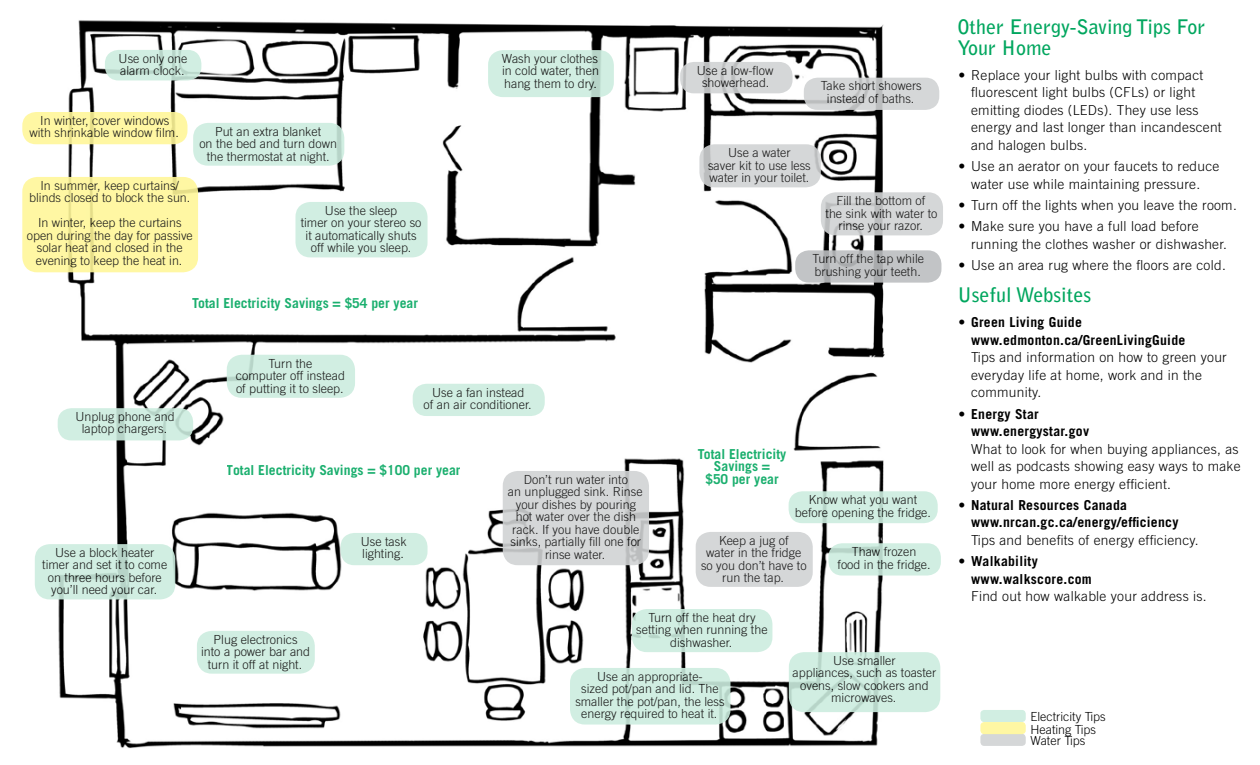
<style>
.page{position:relative;width:1260px;height:765px;background:#fff}
.page>*{position:absolute;margin:0;border:0;box-sizing:border-box;transform-origin:0 0}
.t1{font:700 20px/21.2px "Bell Gothic Std";color:#00a65e}
.t2{font:300 13.75px/17.5px "Trade Gothic LT Std";letter-spacing:.02em;color:#000}
.t3{font:700 13.75px/17.5px "Trade Gothic LT Std";letter-spacing:.02em;color:#000}
.t4{font:700 13.75px/12.5px "Trade Gothic LT Std";color:#00a65e;text-align:center}
.t5{font:300 12.5px/12.5px "Trade Gothic LT Std";color:#000;text-align:center}
</style>
<div class="page">
<img style="left:37px;top:20px;width:872px;height:729px">
<div style="left:980px;top:710px;width:46px;height:12px;background:#cceddf;border-radius:4px"></div>
<div style="left:980px;top:734px;width:46px;height:12px;background:#d1d3d4;border-radius:4px"></div>
<div style="left:696px;top:532px;width:117px;height:55px;background:#d1d3d4;border-radius:15px"></div>
<div style="left:503px;top:471px;width:146px;height:94px;background:#d1d3d4;border-radius:15px"></div>
<div style="left:795px;top:250px;width:146px;height:33px;background:#bcbec0;border-radius:14px"></div>
<svg style="left:821px;top:192px;width:122px;height:43px;background:#d1d3d4"></svg>
<div style="left:699px;top:144px;width:122px;height:43px;background:#d1d3d4;border-radius:15px"></div>
<div style="left:804px;top:78px;width:135px;height:32px;background:#d1d3d4;border-radius:14px"></div>
<div style="left:789px;top:652px;width:151px;height:60px;background:#cceddf;border-radius:15px"></div>
<div style="left:632px;top:609px;width:140px;height:43px;background:#cceddf;border-radius:15px"></div>
<div style="left:570px;top:668px;width:160px;height:57px;background:#cceddf;border-radius:15px"></div>
<div style="left:828px;top:543px;width:113px;height:33px;background:#cceddf;border-radius:14px"></div>
<svg style="left:105px;top:50px;width:96px;height:30px;background:#cbe9dc"></svg>
<div style="left:488px;top:50px;width:126px;height:47px;background:#cceddf;border-radius:15px"></div>
<div style="left:227px;top:355px;width:128px;height:43px;background:#cceddf;border-radius:15px"></div>
<div style="left:197px;top:631px;width:118px;height:43px;background:#cceddf;border-radius:15px"></div>
<div style="left:413px;top:384px;width:132px;height:32px;background:#cceddf;border-radius:14px"></div>
<div style="left:35px;top:544px;width:140px;height:55px;background:#cceddf;border-radius:15px"></div>
<div style="left:295px;top:202px;width:133px;height:55px;background:#cceddf;border-radius:15px"></div>
<div style="left:789px;top:491px;width:149px;height:32px;background:#cceddf;border-radius:14px"></div>
<div style="left:193px;top:123px;width:151px;height:43px;background:#cceddf;border-radius:15px"></div>
<div style="left:341px;top:533px;width:87px;height:32px;background:#cceddf;border-radius:14px"></div>
<div style="left:58px;top:408px;width:135px;height:32px;background:#cceddf;border-radius:14px"></div>
<div style="left:980px;top:722px;width:46px;height:12px;background:#fff7a3;border-radius:4px"></div>
<svg style="left:22px;top:112px;width:165px;height:32px;background:#fdf5a1"></svg>
<div style="left:22px;top:177px;width:176px;height:95px;background:#fff7a3;border-radius:15px"></div>
<div style="left:680px;top:62px;width:113px;height:31px;background:#d1d3d4;border-radius:14px"></div>
<p class="t5" style="left:119px;top:52px;width:70px;text-align:left">Use only one alarm clock.</p>
<p class="t5" style="left:502px;top:52px;width:99px;text-align:justify">Wash your clothes in cold water, then hang them to dry.</p>
<p class="t5" style="left:30px;top:114px;width:151px">In winter, cover windows with shrinkable window film.</p>
<p class="t5" style="left:199px;top:125px;width:139px">Put an extra blanket<br>on the bed and turn down the thermostat at night.</p>
<p class="t5" style="left:29px;top:179px;width:163px">In summer, keep curtains/ blinds closed to block the sun.</p>
<p class="t5" style="left:27px;top:216px;width:168px">In winter, keep the curtains open during the day for passive solar heat and closed in the evening to keep the heat in.</p>
<p class="t4" style="left:192px;top:297px;width:227px">Total Electricity Savings = $54 per year</p>
<p class="t5" style="left:301px;top:204px;width:122px">Use the sleep<br>timer on your stereo so it automatically shuts off while you sleep.</p>
<p class="t5" style="left:76px;top:410px;width:101px">Unplug phone and laptop chargers.</p>
<p class="t5" style="left:42px;top:546px;width:127px">Use a block heater timer and set it to come on three hours before you’ll need your car.</p>
<p class="t5" style="left:236px;top:357px;width:111px">Turn the<br>computer off instead of putting it to sleep.</p>
<p class="t5" style="left:424px;top:386px;width:110px">Use a fan instead<br>of an air conditioner.</p>
<p class="t4" style="left:227px;top:463px;width:235px">Total Electricity Savings = $100 per year</p>
<p class="t5" style="left:361px;top:535px;width:47px;text-align:left">Use task lighting.</p>
<p class="t5" style="left:508px;top:473px;width:136px">Don’t run water into<br>an unplugged sink. Rinse your dishes by pouring hot water over the dish rack. If you have double sinks, partially fill one for rinse water.</p>
<p class="t5" style="left:697px;top:64px;width:78px">Use a low-flow showerhead.</p>
<p class="t5" style="left:821px;top:80px;width:102px">Take short showers instead of baths.</p>
<p class="t5" style="left:708px;top:146px;width:104px">Use a water<br>saver kit to use less water in your toilet.</p>
<p class="t5" style="left:826px;top:194px;width:113px">Fill the bottom of<br>the sink with water to rinse your razor.</p>
<p class="t5" style="left:813px;top:252px;width:113px;text-align:left">Turn off the tap while brushing your teeth.</p>
<p class="t4" style="left:698px;top:447px;width:90px">Total Electricity<br>Savings =<br>$50 per year</p>
<p class="t5" style="left:795px;top:493px;width:138px">Know what you want before opening the fridge.</p>
<p class="t5" style="left:701px;top:534px;width:107px">Keep a jug of<br>water in the fridge so you don’t have to run the tap.</p>
<p class="t5" style="left:838px;top:545px;width:95px">Thaw frozen<br>food in the fridge.</p>
<p class="t5" style="left:201px;top:633px;width:111px">Plug electronics<br>into a power bar and turn it off at night.</p>
<p class="t5" style="left:636px;top:611px;width:133px">Turn off the heat dry setting when running the dishwasher.</p>
<p class="t5" style="left:575px;top:670px;width:151px">Use an appropriate-<br>sized pot/pan and lid. The smaller the pot/pan, the less energy required to heat it.</p>
<p class="t5" style="left:793px;top:654px;width:145px">Use smaller<br>appliances, such as toaster ovens, slow cookers and microwaves.</p>
<h1 class="t1" style="left:957px;top:16px;width:249px">Other Energy-Saving Tips For<br>Your Home</h1>
<p class="t2" style="left:971px;top:66px;width:252px;text-indent:-12px">• Replace your light bulbs with compact fluorescent light bulbs (CFLs) or light emitting diodes (LEDs). They use less energy and last longer than incandescent and halogen bulbs.</p>
<p class="t2" style="left:959px;top:157px;width:262px;text-align:center">• Use an aerator on your faucets to reduce water use while maintaining pressure.</p>
<p class="t2" style="left:959px;top:196px;width:280px">• Turn off the lights when you leave the room.</p>
<p class="t2" style="left:971px;top:217px;width:257px;text-indent:-12px">• Make sure you have a full load before running the clothes washer or dishwasher.</p>
<p class="t2" style="left:959px;top:256px;width:269px">• Use an area rug where the floors are cold.</p>
<h1 class="t1" style="left:957px;top:285px;width:135px">Useful Websites</h1>
<p class="t3" style="left:971px;top:314px;width:216px;text-indent:-12px">• Green Living Guide www.edmonton.ca/GreenLivingGuide</p>
<p class="t2" style="left:971px;top:349px;width:257px">Tips and information on how to green your everyday life at home, work and in the community.</p>
<p class="t3" style="left:971px;top:405px;width:119px;text-indent:-12px">• Energy Star www.energystar.gov</p>
<p class="t2" style="left:971px;top:440px;width:271px">What to look for when buying appliances, as well as podcasts showing easy ways to make your home more energy efficient.</p>
<p class="t3" style="left:971px;top:496px;width:209px;text-indent:-12px">• Natural Resources Canada www.nrcan.gc.ca/energy/efficiency</p>
<p class="t2" style="left:971px;top:531px;width:229px">Tips and benefits of energy efficiency.</p>
<p class="t3" style="left:971px;top:552px;width:122px;text-indent:-12px">• Walkability www.walkscore.com</p>
<p class="t2" style="left:971px;top:587px;width:237px">Find out how walkable your address is.</p>
<p class="t5" style="left:1031px;top:710px;width:77px;text-align:left">Electricity Tips<br>Heating Tips</p>
<p class="t5" style="left:1031px;top:734px;width:56px">Water Tips</p>
</div>
